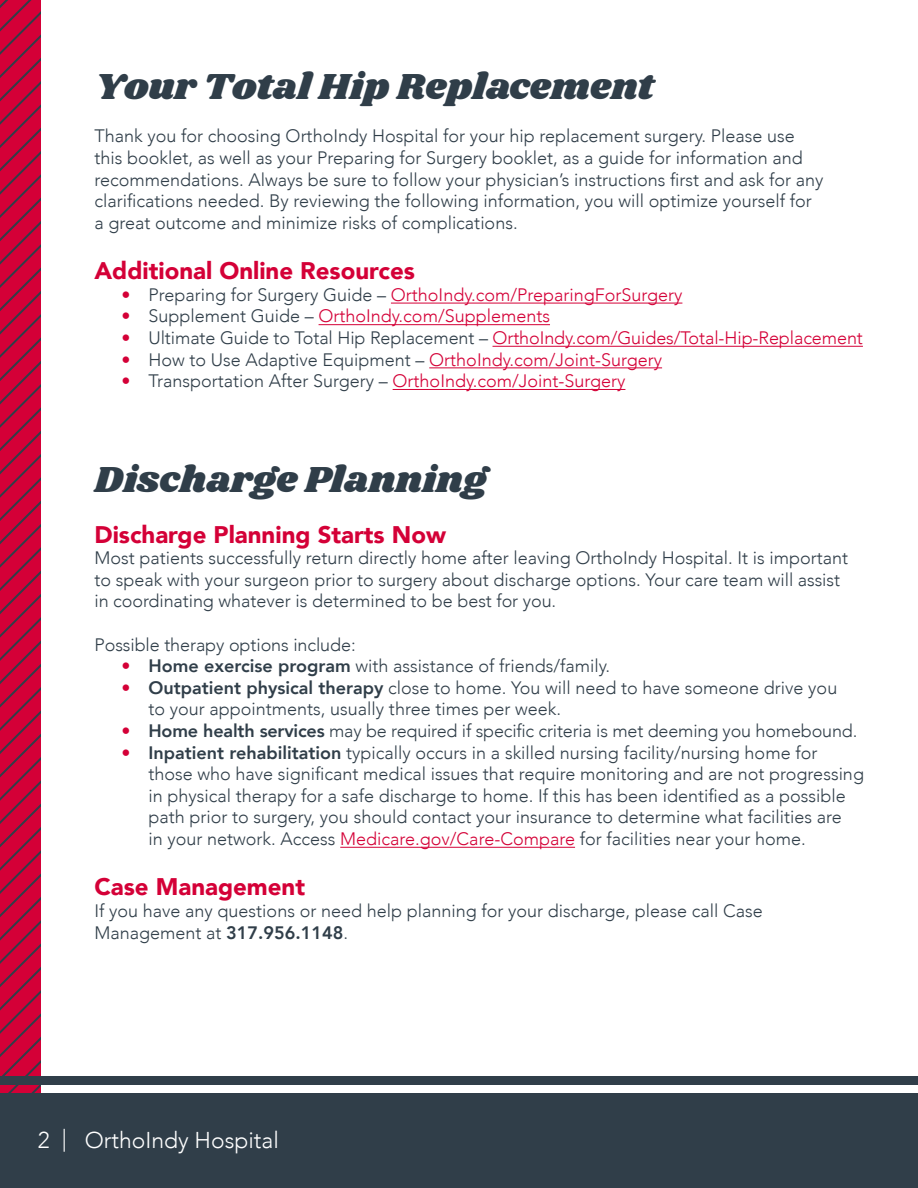
<style>
.page{position:relative;width:918px;height:1188px;background:#fff}
.page>*{position:absolute;margin:0;border:0;box-sizing:border-box;transform-origin:0 0}
.t1{font:37.5px "Shrikhand";color:#303e49}
.t2{font:900 24px "Avenir";color:#d40037}
.t3{font:300 22.95px "Avenir";color:#fff}
.t4{font:300 18px/21.6px "Avenir";color:#303e49}
.t5{font:300 18px "Avenir";color:#d40037}
.s1{color:#303e49}
.s2{color:#d40037}
.s3{font-weight:800}
</style>
<div class="page">
<hr style="left:391px;top:303px;width:291px;height:1px;background:#d40037">
<hr style="left:319px;top:324px;width:231px;height:1px;background:#d40037">
<hr style="left:493px;top:346px;width:370px;height:1px;background:#d40037">
<hr style="left:429px;top:368px;width:233px;height:1px;background:#d40037">
<hr style="left:393px;top:389px;width:232px;height:1px;background:#d40037">
<hr style="left:340px;top:847px;width:235px;height:1px;background:#d40037">
<svg style="left:0;top:0;width:40px;height:1093px"></svg>
<div style="left:0;top:1093px;width:918px;height:95px;background:#303e49"></div>
<div style="left:0;top:1076px;width:918px;height:9px;background:#303e49"></div>
<h1 class="t1" style="left:94px;top:61px;width:561px">Your Total Hip Replacement</h1>
<p class="t4" style="left:94px;top:125px;width:731px">Thank you for choosing OrthoIndy Hospital for your hip replacement surgery. Please use this booklet, as well as your Preparing for Surgery booklet, as a guide for information and recommendations. Always be sure to follow your physician’s instructions first and ask for any clarifications needed. By reviewing the following information, you will optimize yourself for a great outcome and minimize risks of complications.</p>
<h2 class="t2" style="left:94px;top:250px;width:322px">Additional Online Resources</h2>
<p class="t5" style="left:122px;top:284px;width:562px">• <span class="s1">Preparing for Surgery Guide –</span> OrthoIndy.com/PreparingForSurgery</p>
<p class="t5" style="left:122px;top:306px;width:430px">• <span class="s1">Supplement Guide –</span> OrthoIndy.com/Supplements</p>
<p class="t5" style="left:122px;top:327px;width:743px">• <span class="s1">Ultimate Guide to Total Hip Replacement –</span> OrthoIndy.com/Guides/Total-Hip-Replacement</p>
<p class="t5" style="left:122px;top:349px;width:542px">• <span class="s1">How to Use Adaptive Equipment –</span> OrthoIndy.com/Joint-Surgery</p>
<p class="t5" style="left:122px;top:370px;width:505px">• <span class="s1">Transportation After Surgery –</span> OrthoIndy.com/Joint-Surgery</p>
<h1 class="t1" style="left:94px;top:454px;width:394px">Discharge Planning</h1>
<h2 class="t2" style="left:94px;top:514px;width:353px">Discharge Planning Starts Now</h2>
<p class="t4" style="left:94px;top:547px;width:755px">Most patients successfully return directly home after leaving OrthoIndy Hospital. It is important to speak with your surgeon prior to surgery about discharge options. Your care team will assist in coordinating whatever is determined to be best for you.</p>
<p class="t4" style="left:94px;top:634px;width:263px">Possible therapy options include:</p>
<p class="t4" style="left:122px;top:655px;width:490px"><span class="s2">•</span> <span class="s3">Home exercise program</span> with assistance of friends/family.</p>
<p class="t4" style="left:148px;top:677px;width:690px;text-indent:-27px"><span class="s2">•</span> <span class="s3">Outpatient physical therapy</span> close to home. You will need to have someone drive you to your appointments, usually three times per week.</p>
<p class="t4" style="left:122px;top:720px;width:737px"><span class="s2">•</span> <span class="s3">Home health services</span> may be required if specific criteria is met deeming you homebound.</p>
<p class="t4" style="left:148px;top:742px;width:717px;text-indent:-27px"><span class="s2">•</span> <span class="s3">Inpatient rehabilitation</span> typically occurs in a skilled nursing facility/nursing home for those who have significant medical issues that require monitoring and are not progressing in physical therapy for a safe discharge to home. If this has been identified as a possible path prior to surgery, you should contact your insurance to determine what facilities are<br>in your network. Access <span class="s2">Medicare.gov/Care-Compare</span> for facilities near your home.</p>
<h2 class="t2" style="left:94px;top:867px;width:212px">Case Management</h2>
<p class="t4" style="left:94px;top:900px;width:670px">If you have any questions or need help planning for your discharge, please call Case<br>Management at <span class="s3">317.956.1148</span>.</p>
<p class="t3" style="left:38px;top:1127px;width:242px">2 | OrthoIndy Hospital</p>
</div>
